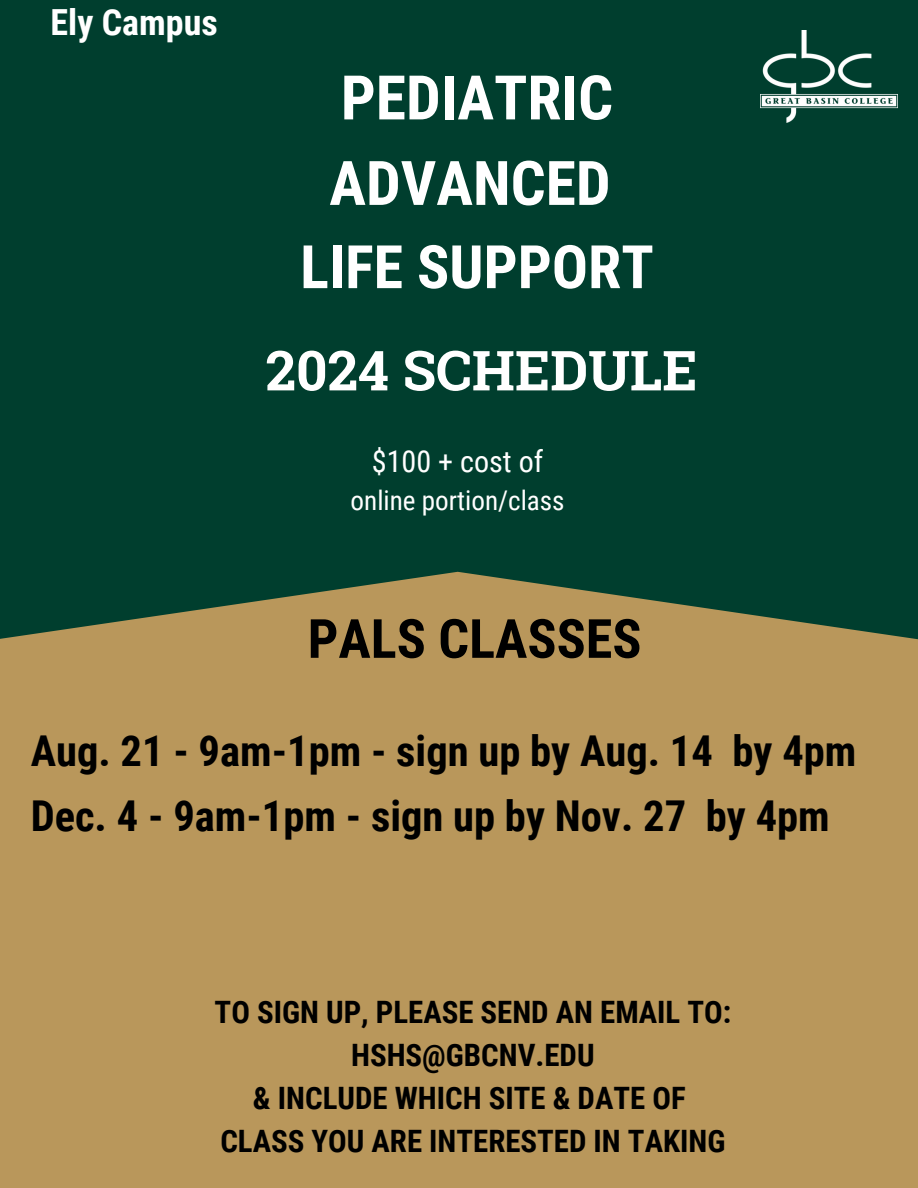
<style>
.page{position:relative;width:918px;height:1188px;background:#fff}
.page>*{position:absolute;margin:0;border:0;box-sizing:border-box;transform-origin:0 0}
.t1{font:700 61.5px/85.5px "Roboto Condensed";color:#fff}
.t2{font:700 60px "Roboto Condensed";color:#fff}
.t3{font:700 55.2px "Roboto Slab";color:#fff}
.t4{font:700 54.15px "Roboto Condensed";color:#000}
.t5{font:700 42.6px/65.2px "Roboto Condensed";color:#000}
.t6{font:700 36px "Roboto Condensed";color:#fff}
.t7{font:700 30.9px/42.8px "Roboto Condensed";color:#000;text-align:center}
.t8{font:30.15px "Roboto Condensed";color:#fff}
.t9{font:27.15px "Roboto Condensed";color:#fff}
</style>
<div class="page">
<div style="left:0;top:488px;width:918px;height:700px;background:#b9975b"></div>
<div style="left:0;top:0;width:918px;height:639px;background:#003e2e"></div>
<img style="left:760px;top:30px;width:138px;height:93px">
<h1 class="t6" style="left:51px;top:2px;width:169px">Ely Campus</h1>
<h2 class="t1" style="left:329px;top:56px;width:285px">PEDIATRIC<br>ADVANCED</h2>
<h2 class="t2" style="left:300px;top:233px;width:355px">LIFE SUPPORT</h2>
<h4 class="t3" style="left:265px;top:333px;width:433px">2024 SCHEDULE</h4>
<p class="t8" style="left:372px;top:444px;width:173px">$100 + cost of</p>
<p class="t9" style="left:351px;top:485px;width:216px">online portion/class</p>
<p class="t4" style="left:308px;top:608px;width:335px">PALS CLASSES</p>
<h5 class="t5" style="left:31px;top:719px;width:827px">Aug. 21 - 9am-1pm - sign up by Aug. 14 by 4pm<br>Dec. 4 - 9am-1pm - sign up by Nov. 27 by 4pm</h5>
<h2 class="t7" style="left:215px;top:992px;width:518px">TO SIGN UP, PLEASE SEND AN EMAIL TO:<br>HSHS@GBCNV.EDU<br>&amp; INCLUDE WHICH SITE &amp; DATE OF<br>CLASS YOU ARE INTERESTED IN TAKING</h2>
</div>
